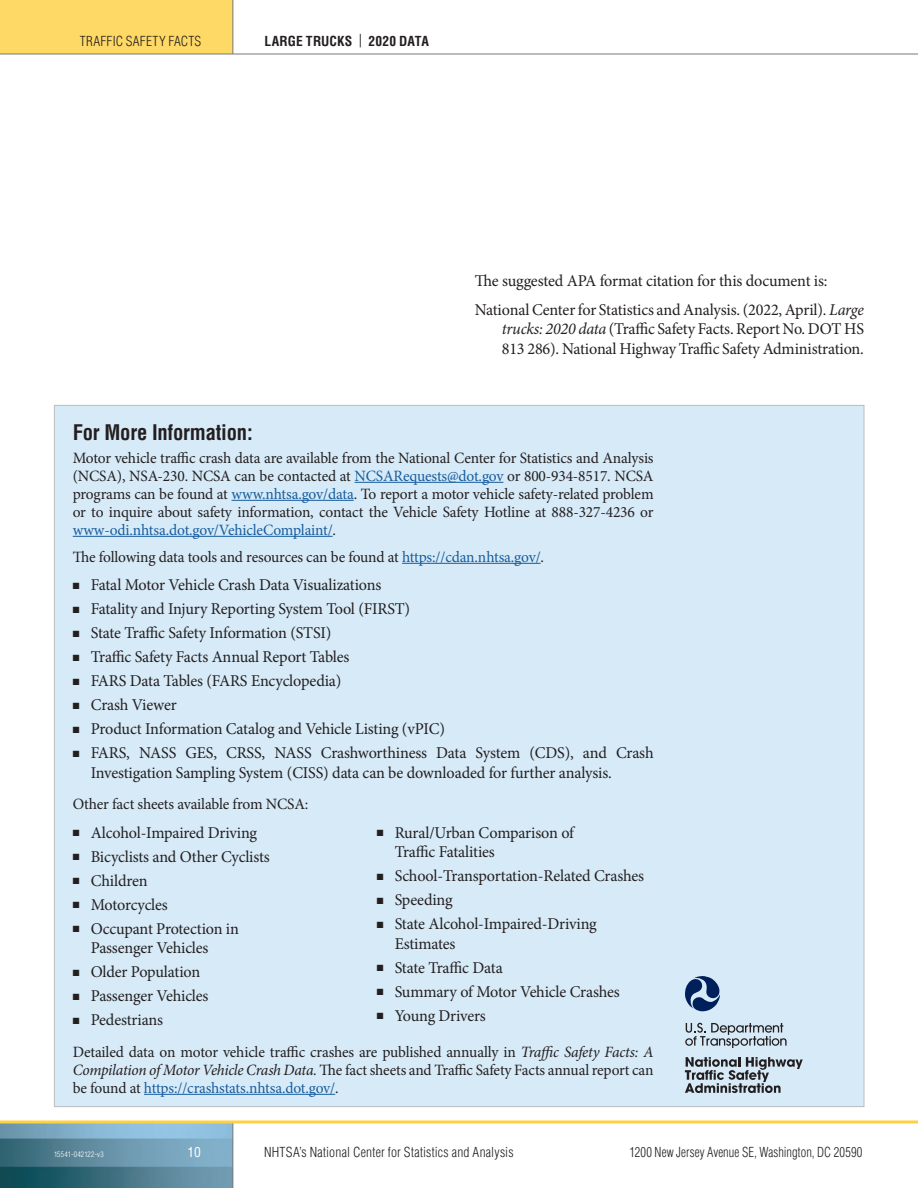
<style>
.page{position:relative;width:918px;height:1188px;background:#fff}
.page>*{position:absolute;margin:0;border:0;box-sizing:border-box;transform-origin:0 0}
.HeadA_--Not_in__Cont{font:700 condensed 21px "Helvetica LT Std";letter-spacing:-.01em;color:#231f20}
.Body{font:16.5px/19.5px "Minion Pro";letter-spacing:-.01em;color:#231f20}
.Body-2{font:15.75px/18px "Minion Pro";letter-spacing:-.01em;color:#231f20;text-align:justify}
.t1{font:300 condensed 13.5px "Helvetica LT Std";letter-spacing:.01em;color:#231f20}
.t2{font:300 condensed 13.5px "Helvetica LT Std";letter-spacing:.01em;color:#231f20;scale:.93 1}
.t3{font:700 condensed 13.5px "Helvetica LT Std";letter-spacing:.01em;color:#231f20}
.t4{font:condensed 13.5px "Helvetica LT Std";color:#fff}
.t5{font:300 condensed 7.5px "Helvetica LT Std";letter-spacing:.03em;color:#fff}
.s1{font-weight:400}
.s2{font-style:italic}
.s3{color:#175d9e}
</style>
<div class="page">
<div style="left:0;top:0;width:233px;height:54px;background:#ffd965"></div>
<img style="left:0;top:1124px;width:232px;height:64px">
<hr style="left:232px;top:1122px;width:1px;height:66px;background:#76787b">
<hr style="left:232px;top:0;width:1px;height:54px;background:#76787b">
<svg style="left:0;top:1120px;width:918px;height:4px;background:#fbd96d"></svg>
<hr style="left:0;top:54px;width:918px;height:1px;background:#76787b">
<div style="left:54px;top:405px;width:810px;height:702px;background:#d7eaf7"></div>
<hr style="left:355px;top:482px;width:148px;height:1px;background:#175d9e">
<hr style="left:232px;top:500px;width:122px;height:1px;background:#175d9e">
<hr style="left:73px;top:536px;width:260px;height:1px;background:#175d9e">
<hr style="left:402px;top:563px;width:139px;height:1px;background:#175d9e">
<hr style="left:144px;top:1094px;width:191px;height:1px;background:#175d9e">
<svg style="left:685px;top:976px;width:35px;height:36px"></svg>
<svg style="left:685px;top:1023px;width:102px;height:25px"></svg>
<svg style="left:685px;top:1057px;width:118px;height:36px"></svg>
<p class="t1" style="left:80px;top:32px;width:123px">TRAFFIC SAFETY FACTS</p>
<p class="t3" style="left:264px;top:32px;width:166px">LARGE TRUCKS <span class="s1">|</span> 2020 DATA</p>
<p class="Body" style="left:475px;top:271px;width:354px">The suggested APA format citation for this document is:</p>
<p class="Body" style="left:502px;top:300px;width:364px;text-align:justify;text-indent:-27px">National Center for Statistics and Analysis. (2022, April). <span class="s2">Large trucks: 2020 data</span> (Traffic Safety Facts. Report No. DOT HS 813 286). National Highway Traffic Safety Administration.</p>
<h2 class="HeadA_--Not_in__Cont" style="left:73px;top:419px;width:181px">For More Information:</h2>
<p class="Body-2" style="left:73px;top:449px;width:582px">Motor vehicle traffic crash data are available from the National Center for Statistics and Analysis (NCSA), NSA-230. NCSA can be contacted at <span class="s3">NCSARequests@dot.gov</span> or 800-934-8517. NCSA programs can be found at <span class="s3">www.nhtsa.gov/data</span>. To report a motor vehicle safety-related problem or to inquire about safety information, contact the Vehicle Safety Hotline at 888-327-4236 or <span class="s3">www-odi.nhtsa.dot.gov/VehicleComplaint/</span>.</p>
<p class="Body-2" style="left:73px;top:548px;width:473px">The following data tools and resources can be found at <span class="s3">https://cdan.nhtsa.gov/</span>.</p>
<p class="Body" style="left:73px;top:575px;width:310px">■ Fatal Motor Vehicle Crash Data Visualizations</p>
<p class="Body" style="left:73px;top:599px;width:339px">■ Fatality and Injury Reporting System Tool (FIRST)</p>
<p class="Body" style="left:73px;top:623px;width:260px">■ State Traffic Safety Information (STSI)</p>
<p class="Body" style="left:73px;top:647px;width:278px">■ Traffic Safety Facts Annual Report Tables</p>
<p class="Body" style="left:73px;top:671px;width:270px">■ FARS Data Tables (FARS Encyclopedia)</p>
<p class="Body" style="left:73px;top:695px;width:105px">■ Crash Viewer</p>
<p class="Body" style="left:73px;top:719px;width:374px">■ Product Information Catalog and Vehicle Listing (vPIC)</p>
<p class="Body" style="left:91px;top:743px;width:564px;text-indent:-18px">■ FARS, NASS GES, CRSS, NASS Crashworthiness Data System (CDS), and Crash<br>Investigation Sampling System (CISS) data can be downloaded for further analysis.</p>
<p class="Body-2" style="left:73px;top:795px;width:237px">Other fact sheets available from NCSA:</p>
<p class="Body" style="left:73px;top:823px;width:186px">■ Alcohol-Impaired Driving</p>
<p class="Body" style="left:73px;top:847px;width:199px">■ Bicyclists and Other Cyclists</p>
<p class="Body" style="left:73px;top:871px;width:76px">■ Children</p>
<p class="Body" style="left:73px;top:895px;width:97px">■ Motorcycles</p>
<p class="Body" style="left:91px;top:919px;width:150px;text-indent:-18px">■ Occupant Protection in<br>Passenger Vehicles</p>
<p class="Body" style="left:73px;top:962px;width:129px">■ Older Population</p>
<p class="Body" style="left:73px;top:986px;width:137px">■ Passenger Vehicles</p>
<p class="Body" style="left:73px;top:1010px;width:92px">■ Pedestrians</p>
<p class="Body" style="left:395px;top:823px;width:181px;text-indent:-18px">■ Rural/Urban Comparison of<br>Traffic Fatalities</p>
<p class="Body" style="left:377px;top:866px;width:269px">■ School-Transportation-Related Crashes</p>
<p class="Body" style="left:377px;top:890px;width:77px">■ Speeding</p>
<p class="Body" style="left:395px;top:914px;width:204px;text-indent:-18px">■ State Alcohol-Impaired-Driving<br>Estimates</p>
<p class="Body" style="left:377px;top:958px;width:128px">■ State Traffic Data</p>
<p class="Body" style="left:377px;top:982px;width:245px">■ Summary of Motor Vehicle Crashes</p>
<p class="Body" style="left:377px;top:1006px;width:111px">■ Young Drivers</p>
<p class="Body-2" style="left:73px;top:1043px;width:582px">Detailed data on motor vehicle traffic crashes are published annually in <span class="s2">Traffic Safety Facts: A Compilation of Motor Vehicle Crash Data.</span> The fact sheets and Traffic Safety Facts annual report can be found at <span class="s3">https://crashstats.nhtsa.dot.gov/</span>.</p>
<p class="t5" style="left:54px;top:1150px;width:51px">15541-042122-v3</p>
<p class="t4" style="left:188px;top:1144px;width:15px">10</p>
<p class="t1" style="left:264px;top:1144px;width:251px">NHTSA’s National Center for Statistics and Analysis</p>
<p class="t2" style="left:630px;top:1144px;width:252px">1200 New Jersey Avenue SE, Washington, DC 20590</p>
</div>
